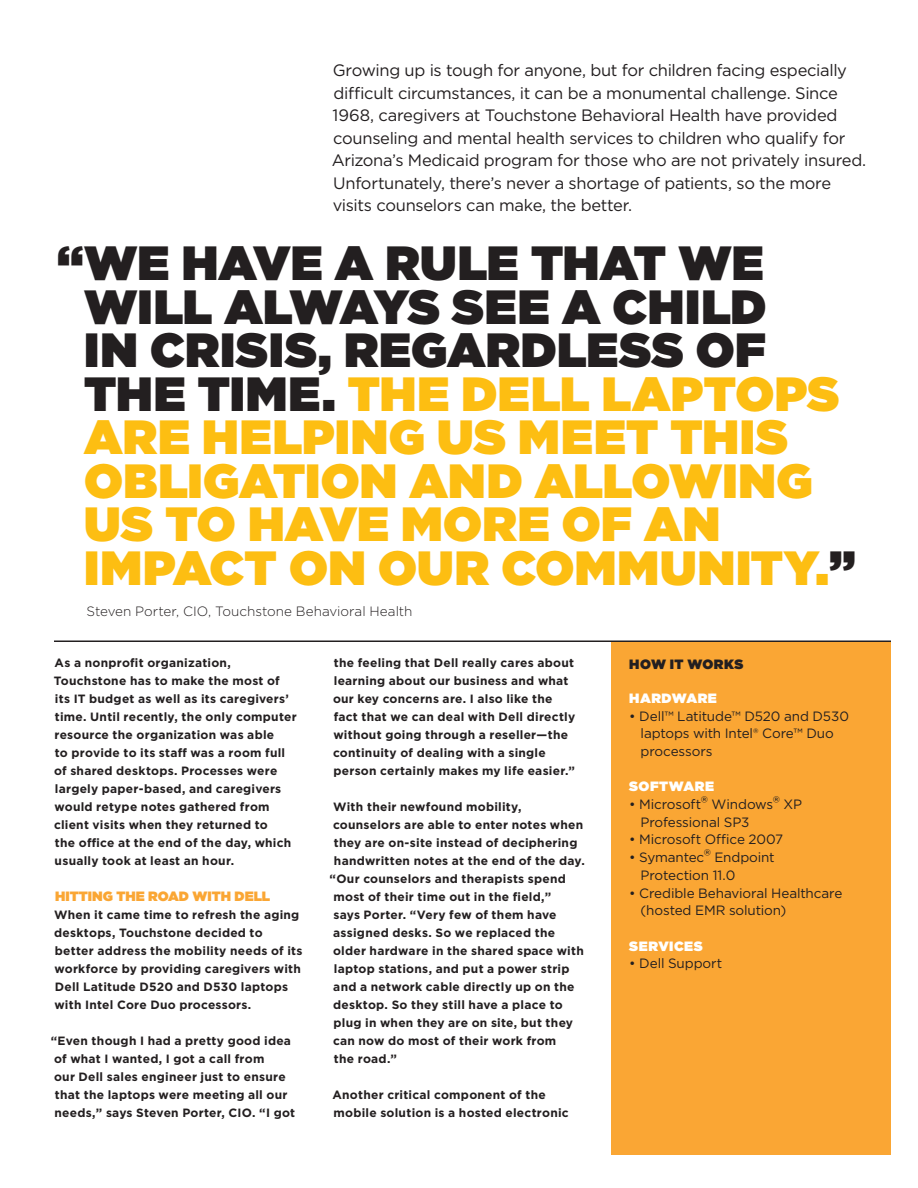
<style>
.page{position:relative;width:918px;height:1188px;background:#fff}
.page>*{position:absolute;margin:0;border:0;box-sizing:border-box;transform-origin:0 0}
.t1{font:900 48px/43.5px "Gotham";letter-spacing:.015em;color:#fdbe12}
.t2{font:900 48px/43.5px "Gotham";letter-spacing:.005em;color:#231f20}
.t3{font:16.5px/22.5px "Gotham";letter-spacing:-.02em;color:#231f20}
.t4{font:13.5px/17.7px "Gotham";letter-spacing:-.01em;color:#231f20}
.t5{font:300 13.5px "Gotham";color:#231f20}
.t6{font:900 13.5px "Gotham";letter-spacing:.035em;color:#fff}
.t7{font:900 13.5px "Gotham";color:#faa634}
.t8{font:900 13.5px "Gotham";letter-spacing:.035em;color:#231f20}
.t9{font:700 12px/18px "Gotham";letter-spacing:.02em;color:#231f20}
.s1{color:#231f20}
.s2{font-size:18px}
</style>
<div class="page">
<div style="left:612px;top:641px;width:279px;height:514px;background:#faa634"></div>
<hr style="left:54px;top:640px;width:837px;height:2px;background:#231f20">
<p class="t3" style="left:332px;top:59px;width:536px">Growing up is tough for anyone, but for children facing especially difficult circumstances, it can be a monumental challenge. Since 1968, caregivers at Touchstone Behavioral Health have provided counseling and mental health services to children who qualify for Arizona’s Medicaid program for those who are not privately insured.<br>Unfortunately, there’s never a shortage of patients, so the more visits counselors can make, the better.</p>
<p class="t2" style="left:84px;top:241px;width:681px;text-indent:-27px">“WE HAVE A RULE THAT WE<br>WILL ALWAY</p>
<p class="t1" style="left:84px;top:284px;width:757px;text-indent:324px"><span class="s1">S SEE A CHILD<br>IN CRISIS, REGARDLESS OF<br>THE TIME.</span> TH E DELL LAPTOPS<br>ARE HELPING US MEET THIS<br>OBLIGATION AND ALLOWING<br>US TO HAVE MORE OF AN<br>IMPAC</p>
<p class="t1" style="left:245px;top:545px;width:613px">T ON OUR COMMUNITY.<span class="s1">”</span></p>
<p class="t5" style="left:87px;top:602px;width:327px">Steven Porter, CIO, Touchstone Behavioral Health</p>
<p class="t9" style="left:54px;top:653px;width:244px">As a nonprofit organization, Touchstone has to make the most of its IT budget as well as its caregivers’ time. Until recently, the only computer resource the organization was able<br>to provide to its staff was a room full of shared desktops. Processes were largely paper-based, and caregivers would retype notes gathered from client visits when they returned to<br>the office at the end of the day, which usually took at least an hour.</p>
<p class="t7" style="left:55px;top:886px;width:19px">HITTIN</p>
<p class="t7" style="left:103px;top:886px;width:152px">G THE ROAD WITH DELL</p>
<p class="t9" style="left:54px;top:905px;width:250px">When it came time to refresh the aging desktops, Touchstone decided to better address the mobility needs of its workforce by providing caregivers with Dell Latitude D520 and D530 laptops with Intel Core Duo processors.</p>
<p class="t9" style="left:51px;top:1031px;width:246px">“Even though I had a pretty good idea of what I wanted, I got a call from<br>our Dell sales engineer just to ensure that the laptops were meeting all our needs,” says Steven Porter, CIO. “I got</p>
<p class="t9" style="left:333px;top:653px;width:244px">the feeling that Dell really cares about learning about our business and what our key concerns are. I also like the fact that we can deal with Dell directly without going through a reseller—the continuity of dealing with a single person certainly makes my life easier.”</p>
<p class="t9" style="left:333px;top:797px;width:190px">With their newfound mobility,</p>
<p class="t9" style="left:333px;top:815px;width:252px">counselors are able to enter notes when</p>
<p class="t9" style="left:334px;top:833px;width:245px">they are on-site instead of deciphering</p>
<p class="t9" style="left:334px;top:851px;width:253px">handwritten notes at the end of the day.</p>
<p class="t9" style="left:330px;top:869px;width:238px">“Our counselors and therapists spend</p>
<p class="t9" style="left:334px;top:887px;width:219px">most of their time out in the field,”</p>
<p class="t9" style="left:333px;top:905px;width:225px">says Porter. “Very few of them have</p>
<p class="t9" style="left:333px;top:923px;width:223px">assigned desks. So we replaced the</p>
<p class="t9" style="left:333px;top:941px;width:252px">older hardware in the shared space with</p>
<p class="t9" style="left:334px;top:959px;width:237px">laptop stations, and put a power strip</p>
<p class="t9" style="left:333px;top:977px;width:243px">and a network cable directly up on the</p>
<p class="t9" style="left:333px;top:995px;width:231px">desktop. So they still have a place to</p>
<p class="t9" style="left:334px;top:1013px;width:241px">plug in when they are on site, but they</p>
<p class="t9" style="left:333px;top:1031px;width:225px">can now do most of their work from</p>
<p class="t9" style="left:334px;top:1049px;width:65px">the road.”</p>
<p class="t9" style="left:333px;top:1085px;width:238px">Another critical component of the mobile solution is a hosted electronic</p>
<p class="t8" style="left:629px;top:654px;width:116px">HOW IT WORKS</p>
<p class="t6" style="left:629px;top:688px;width:89px">HARDWARE</p>
<p class="t4" style="left:629px;top:707px;width:221px">• Dell™ Latitude™ D520 and D530</p>
<p class="t4" style="left:641px;top:724px;width:195px">laptops with Intel® Core™ Duo</p>
<p class="t4" style="left:641px;top:742px;width:73px">processors</p>
<p class="t6" style="left:629px;top:777px;width:76px">SO FTWARE</p>
<p class="t4" style="left:629px;top:795px;width:174px">• Microsoft<span class="s2">®</span> Windows<span class="s2">®</span> XP</p>
<p class="t4" style="left:641px;top:813px;width:110px">Professional SP3</p>
<p class="t4" style="left:629px;top:831px;width:156px">• Microsoft Office 2007</p>
<p class="t4" style="left:641px;top:848px;width:136px;text-indent:-11px">• Symantec<span class="s2">®</span> Endpoint<br>Protection 11.0</p>
<p class="t4" style="left:629px;top:884px;width:215px">• Credible Behavioral Healthcare</p>
<p class="t4" style="left:641px;top:901px;width:147px">(hosted EMR solution)</p>
<p class="t6" style="left:629px;top:936px;width:75px">SERVICES</p>
<p class="t4" style="left:629px;top:954px;width:95px">• Dell Support</p>
</div>
